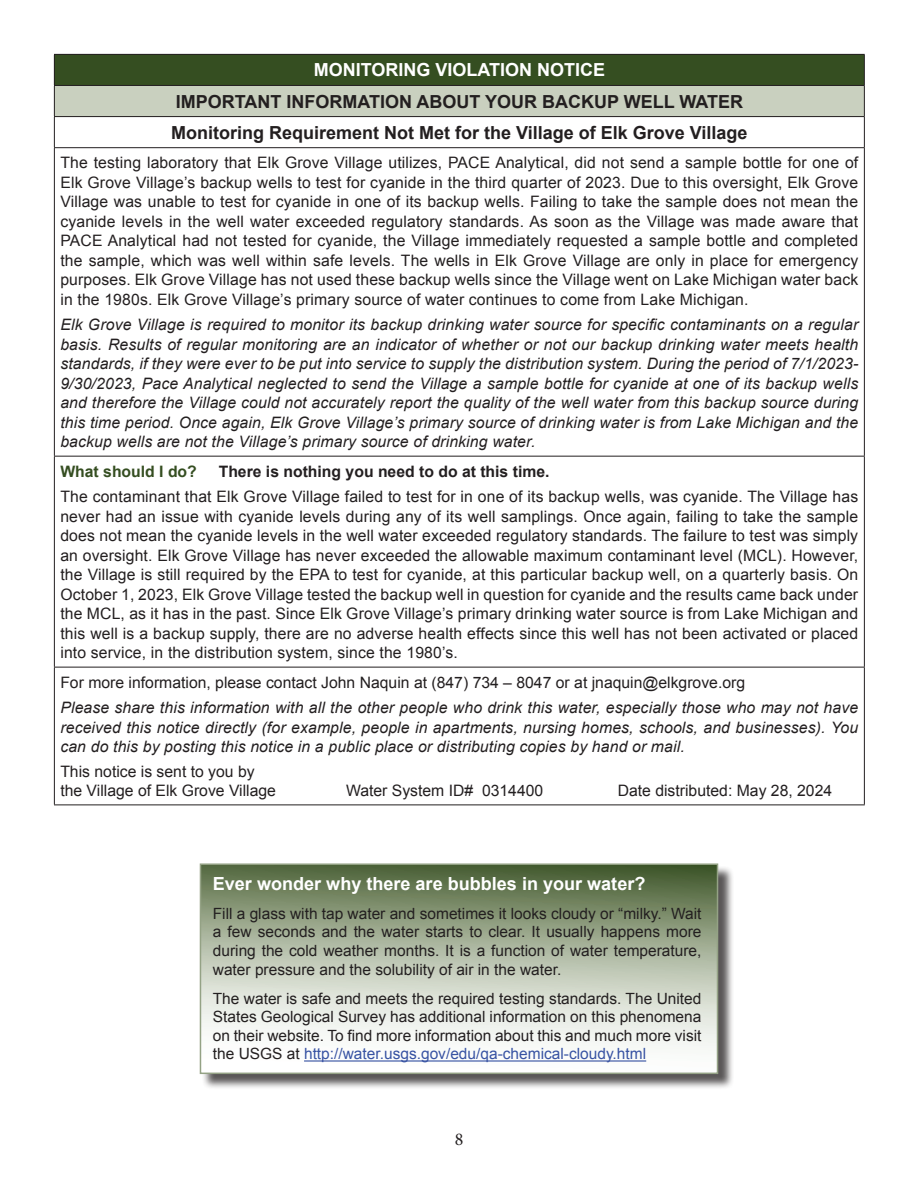
<style>
.page{position:relative;width:918px;height:1188px;background:#fff}
.page>*{position:absolute;margin:0;border:0;box-sizing:border-box;transform-origin:0 0}
.t1{font:700 18px/31px "Arial";color:#231f20}
.t2{font:700 18px "Arial";color:#fff}
.t3{font:18px "Minion Pro";color:#231f20}
.t4{font:15.75px/19.5px "Arial";color:#231f20;text-align:justify}
.t5{font:italic 15.75px/19.5px "Arial";letter-spacing:.01em;color:#231f20;text-align:justify}
.t6{font:700 15.75px "Arial";color:#231f20}
.t7{font:700 15.75px "Arial";color:#354e21}
.t8{font:15.45px/18.6px "Arial";color:#231f20;text-align:justify}
.s1{color:#3853a3}
</style>
<div class="page">
<div style="left:202px;top:866px;width:532px;height:224px;background:#231f20;opacity:.75"></div>
<svg style="left:203px;top:866px;width:512px;height:205px"></svg>
<div style="left:200px;top:863px;width:518px;height:211px;border:2px solid #94a285"></div>
<hr style="left:304px;top:1060px;width:342px;height:2px;background:#3853a3">
<div style="left:54px;top:54px;width:810px;height:31px;background:#354e21"></div>
<div style="left:54px;top:85px;width:810px;height:32px;background:#c9d0bf"></div>
<hr style="left:54px;top:54px;width:811px;height:1px;background:#231f20">
<hr style="left:54px;top:55px;width:1px;height:30px;background:#231f20">
<hr style="left:864px;top:55px;width:1px;height:30px;background:#231f20">
<hr style="left:54px;top:85px;width:811px;height:1px;background:#231f20">
<hr style="left:54px;top:86px;width:1px;height:30px;background:#231f20">
<hr style="left:864px;top:86px;width:1px;height:30px;background:#231f20">
<hr style="left:54px;top:116px;width:811px;height:1px;background:#231f20">
<hr style="left:54px;top:117px;width:1px;height:30px;background:#231f20">
<hr style="left:864px;top:117px;width:1px;height:30px;background:#231f20">
<hr style="left:54px;top:147px;width:811px;height:1px;background:#231f20">
<hr style="left:54px;top:148px;width:1px;height:308px;background:#231f20">
<hr style="left:864px;top:148px;width:1px;height:308px;background:#231f20">
<hr style="left:54px;top:456px;width:811px;height:1px;background:#231f20">
<hr style="left:54px;top:457px;width:1px;height:210px;background:#231f20">
<hr style="left:864px;top:457px;width:1px;height:210px;background:#231f20">
<hr style="left:54px;top:667px;width:811px;height:1px;background:#231f20">
<hr style="left:54px;top:667px;width:1px;height:138px;background:#231f20">
<hr style="left:864px;top:667px;width:1px;height:138px;background:#231f20">
<hr style="left:54px;top:805px;width:811px;height:1px;background:#231f20">
<p class="t2" style="left:314px;top:58px;width:293px">MONITORING VIOLATION NOTICE</p>
<p class="t1" style="left:171px;top:86px;width:578px">IMPORTANT INFORMATION ABOUT YOUR BACKUP WELL WATER<br>Monitoring Requirement Not Met for the Village of Elk Grove Village</p>
<p class="t4" style="left:60px;top:153px;width:799px">The testing laboratory that Elk Grove Village utilizes, PACE Analytical, did not send a sample bottle for one of Elk Grove Village’s backup wells to test for cyanide in the third quarter of 2023. Due to this oversight, Elk Grove Village was unable to test for cyanide in one of its backup wells. Failing to take the sample does not mean the cyanide levels in the well water exceeded regulatory standards. As soon as the Village was made aware that PACE Analytical had not tested for cyanide, the Village immediately requested a sample bottle and completed the sample, which was well within safe levels. The wells in Elk Grove Village are only in place for emergency purposes. Elk Grove Village has not used these backup wells since the Village went on Lake Michigan water back in the 1980s. Elk Grove Village’s primary source of water continues to come from Lake Michigan.</p>
<p class="t5" style="left:60px;top:315px;width:800px">Elk Grove Village is required to monitor its backup drinking water source for specific contaminants on a regular basis. Results of regular monitoring are an indicator of whether or not our backup drinking water meets health standards, if they were ever to be put into service to supply the distribution system. During the period of 7/1/2023- 9/30/2023, Pace Analytical neglected to send the Village a sample bottle for cyanide at one of its backup wells and therefore the Village could not accurately report the quality of the well water from this backup source during this time period. Once again, Elk Grove Village’s primary source of drinking water is from Lake Michigan and the backup wells are not the Village’s primary source of drinking water.</p>
<p class="t7" style="left:60px;top:461px;width:138px">What should I do?</p>
<p class="t6" style="left:219px;top:461px;width:332px">There is nothing you need to do at this time.</p>
<p class="t4" style="left:60px;top:487px;width:799px">The contaminant that Elk Grove Village failed to test for in one of its backup wells, was cyanide. The Village has never had an issue with cyanide levels during any of its well samplings. Once again, failing to take the sample does not mean the cyanide levels in the well water exceeded regulatory standards. The failure to test was simply an oversight. Elk Grove Village has never exceeded the allowable maximum contaminant level (MCL). However, the Village is still required by the EPA to test for cyanide, at this particular backup well, on a quarterly basis. On October 1, 2023, Elk Grove Village tested the backup well in question for cyanide and the results came back under the MCL, as it has in the past. Since Elk Grove Village’s primary drinking water source is from Lake Michigan and this well is a backup supply, there are no adverse health effects since this well has not been activated or placed into service, in the distribution system, since the 1980’s.</p>
<p class="t4" style="left:60px;top:672px;width:686px">For more information, please contact John Naquin at (847) 734 – 8047 or at jnaquin@elkgrove.org</p>
<p class="t5" style="left:60px;top:698px;width:799px">Please share this information with all the other people who drink this water, especially those who may not have received this notice directly (for example, people in apartments, nursing homes, schools, and businesses). You can do this by posting this notice in a public place or distributing copies by hand or mail.</p>
<p class="t4" style="left:60px;top:762px;width:217px;line-height:18.9px">This notice is sent to you by the Village of Elk Grove Village</p>
<p class="t4" style="left:346px;top:781px;width:199px">Water System ID# 0314400</p>
<p class="t4" style="left:618px;top:781px;width:216px">Date distributed: May 28, 2024</p>
<p class="t2" style="left:213px;top:872px;width:434px">Ever wonder why there are bubbles in your water?</p>
<p class="t8" style="left:213px;top:904px;width:490px">Fill a glass with tap water and sometimes it looks cloudy or “milky.” Wait a few seconds and the water starts to clear. It usually happens more during the cold weather months. It is a function of water temperature, water pressure and the solubility of air in the water.</p>
<p class="t8" style="left:213px;top:989px;width:490px">The water is safe and meets the required testing standards. The United States Geological Survey has additional information on this phenomena on their website. To find more information about this and much more visit the USGS at <span class="s1">http://water.usgs.gov/edu/qa-chemical-cloudy.html</span></p>
<p class="t3" style="left:455px;top:1127px;width:10px">8</p>
</div>
